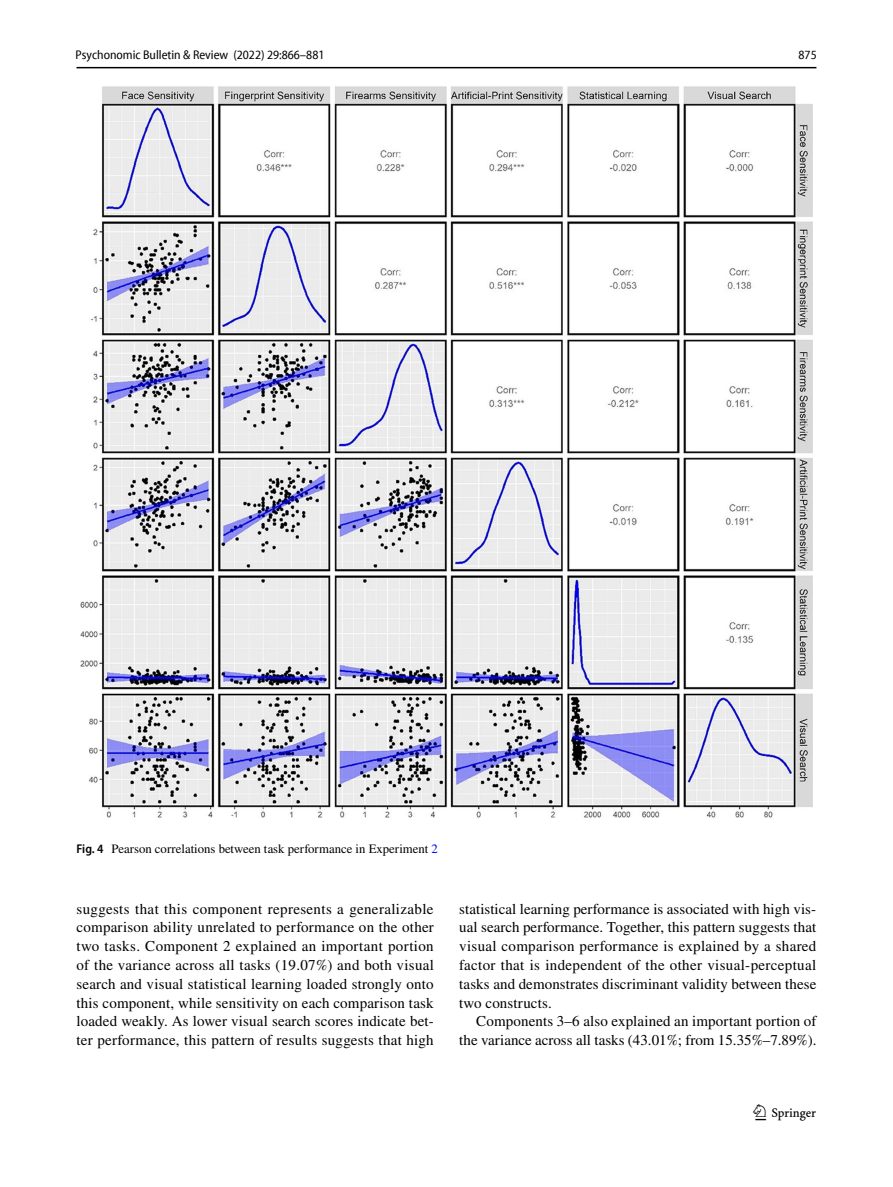
<style>
.page{position:relative;width:893px;height:1187px;background:#fff}
.page>*{position:absolute;margin:0;border:0;box-sizing:border-box;transform-origin:0 0}
.t1{font:22.5px "Springnew Regular 3";color:#000}
.t2{font:15px/18.8px "STIX";letter-spacing:.01em;color:#000;text-align:justify}
.t3{font:12.75px "STIX";color:#000}
.t4{font:semi-condensed 12.75px "Myriad Pro Unic";color:#000}
.s1{font-family:"Myriad Pro";font-weight:600;font-stretch:semi-condensed}
.s2{color:#00f}
</style>
<div class="page">
<hr style="left:77px;top:67px;width:739px;height:1px;background:#000">
<img style="left:81px;top:87px;width:731px;height:730px">
<p class="t4" style="left:76px;top:50px;width:250px">Psychonomic Bulletin &amp; Review (2022) 29:866–881</p>
<p class="t4" style="left:798px;top:50px;width:20px">875</p>
<p class="t3" style="left:77px;top:839px;width:363px"><span class="s1">Fig. 4</span> Pearson correlations between task performance in Experiment <span class="s2">2</span></p>
<p class="t2" style="left:77px;top:900px;width:359px">suggests that this component represents a generalizable comparison ability unrelated to performance on the other two tasks. Component 2 explained an important portion of the variance across all tasks (19.07%) and both visual search and visual statistical learning loaded strongly onto this component, while sensitivity on each comparison task loaded weakly. As lower visual search scores indicate bet&shy;ter performance, this pattern of results suggests that high</p>
<p class="t2" style="left:459px;top:900px;width:359px">statistical learning performance is associated with high vis&shy;ual search performance. Together, this pattern suggests that visual comparison performance is explained by a shared factor that is independent of the other visual-perceptual tasks and demonstrates discriminant validity between these two constructs.</p>
<p class="t2" style="left:459px;top:1012px;width:359px;text-align:right">Components 3–6 also explained an important portion of the variance across all tasks (43.01%; from 15.35%–7.89%).</p>
<h1 class="t1" style="left:755px;top:1104px;width:62px">1 3</h1>
</div>
